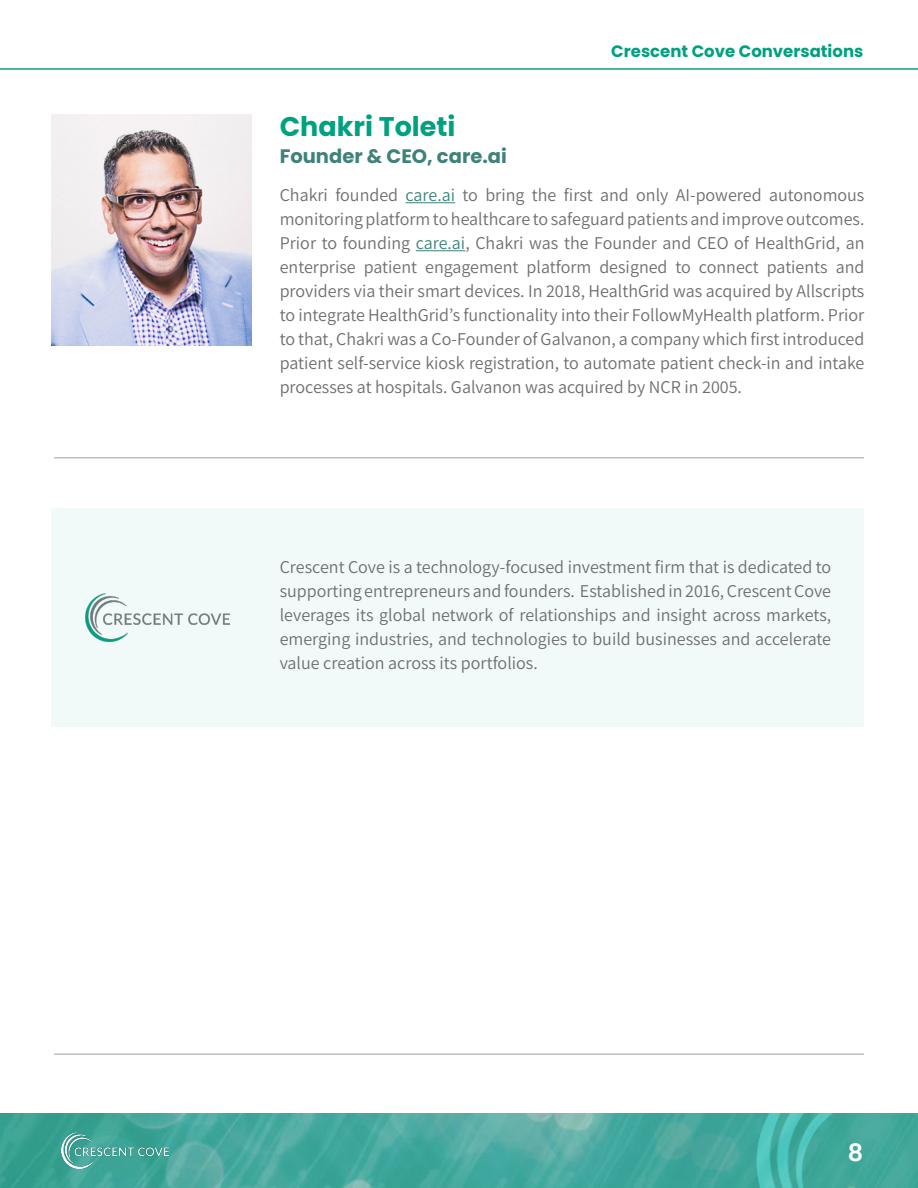
<style>
.page{position:relative;width:918px;height:1188px;background:#fff}
.page>*{position:absolute;margin:0;border:0;box-sizing:border-box;transform-origin:0 0}
.t1{font:700 27px "Poppins";color:#00a180}
.t2{font:600 24px "Poppins";color:#fff}
.t3{font:700 19.5px "Poppins";color:#3e827a}
.t4{font:18px/24px "Assistant";color:#6d6e71;text-align:justify}
.t5{font:700 16.5px "Poppins";color:#00a180}
.s1{color:#3e827a}
</style>
<div class="page">
<hr style="left:0;top:68px;width:918px;height:2px;background:#00a180">
<div style="left:51px;top:508px;width:813px;height:219px;background:#f2faf9"></div>
<hr style="left:54px;top:457px;width:810px;height:2px;background:#bcbec0">
<hr style="left:54px;top:1053px;width:810px;height:2px;background:#bcbec0">
<img style="left:51px;top:114px;width:201px;height:232px">
<img style="left:85px;top:594px;width:145px;height:48px">
<img style="left:0;top:1114px;width:756px;height:74px">
<img style="left:61px;top:1132px;width:108px;height:36px">
<img style="left:756px;top:1113px;width:162px;height:75px">
<hr style="left:406px;top:202px;width:49px;height:1px;background:#3e827a">
<hr style="left:416px;top:250px;width:49px;height:1px;background:#3e827a">
<h1 class="t1" style="left:280px;top:111px;width:177px">Chakri Toleti</h1>
<p class="t3" style="left:280px;top:145px;width:229px">Founder &amp; CEO, care.ai</p>
<p class="t5" style="left:611px;top:41px;width:254px">Crescent Cove Conversations</p>
<p class="t4" style="left:280px;top:182px;width:586px">Chakri founded <span class="s1">care.ai</span> to bring the first and only AI-powered autonomous monitoring platform to healthcare to safeguard patients and improve outcomes.<br>Prior to founding <span class="s1">care.ai</span>, Chakri was the Founder and CEO of HealthGrid, an enterprise patient engagement platform designed to connect patients and providers via their smart devices. In 2018, HealthGrid was acquired by Allscripts to integrate HealthGrid’s functionality into their FollowMyHealth platform. Prior to that, Chakri was a Co-Founder of Galvanon, a company which first introduced patient self-service kiosk registration, to automate patient check-in and intake processes at hospitals. Galvanon was acquired by NCR in 2005.</p>
<p class="t4" style="left:280px;top:554px;width:553px">Crescent Cove is a technology-focused investment firm that is dedicated to supporting entrepreneurs and founders. Established in 2016, Crescent Cove leverages its global network of relationships and insight across markets, emerging industries, and technologies to build businesses and accelerate value creation across its portfolios.</p>
<h2 class="t2" style="left:848px;top:1138px;width:17px">8</h2>
</div>
